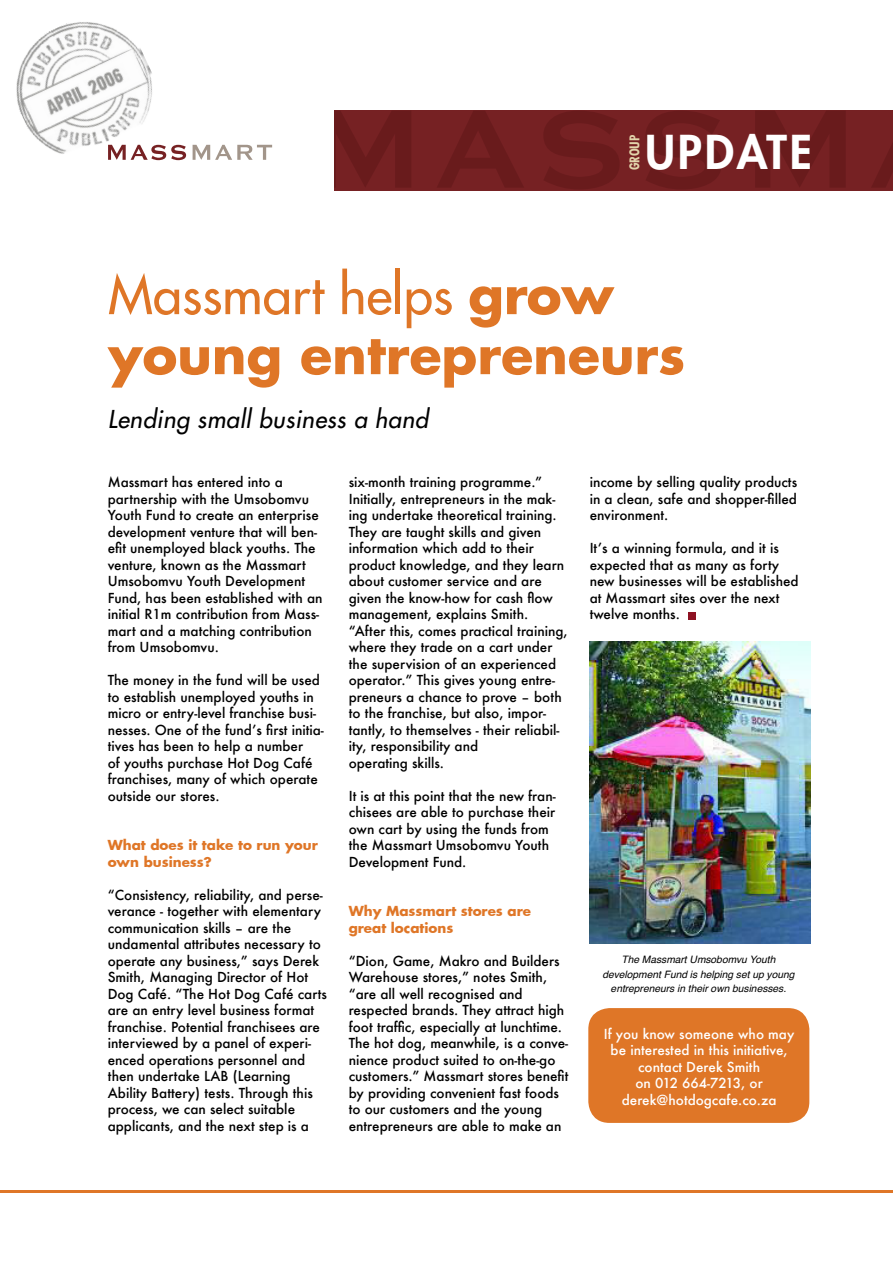
<style>
.page{position:relative;width:893px;height:1263px;background:#fff}
.page>*{position:absolute;margin:0;border:0;box-sizing:border-box;transform-origin:0 0}
.t1{font:700 52.5px/60px "Futura";color:#df7627}
.t2{font:800 45.45px "Futura";letter-spacing:.06em;color:#fff}
.t3{font:italic 24px "Futura";letter-spacing:.02em;color:#000}
.t4{font:700 condensed 13.8px "Futura BT";color:#e2d4ab}
.t5{font:500 13.5px/16.5px "Futura";color:#000}
.t6{font:500 13.5px/16.5px "Futura";color:#fff;text-align:center}
.t7{font:700 13.5px/16.5px "Futura";color:#df7627}
.t8{font:italic 10.2px/14.9px "Helvetica";color:#000;text-align:center}
.s1{font-weight:400}
</style>
<div class="page">
<div style="left:335px;top:110px;width:558px;height:81px;background:#762123"></div>
<svg style="left:646px;top:111px;width:75px;height:78px"></svg>
<svg style="left:544px;top:111px;width:75px;height:78px"></svg>
<svg style="left:755px;top:111px;width:90px;height:76px"></svg>
<svg style="left:872px;top:143px;width:21px;height:44px"></svg>
<svg style="left:335px;top:111px;width:76px;height:76px"></svg>
<svg style="left:437px;top:111px;width:86px;height:76px"></svg>
<hr style="left:0;top:1191px;width:893px;height:2px;background:#df7627">
<svg style="left:184px;top:146px;width:2px;height:13px"></svg>
<svg style="left:193px;top:145px;width:79px;height:15px"></svg>
<div style="left:688px;top:612px;width:8px;height:7px;background:#8e1223"></div>
<div style="left:588px;top:1008px;width:221px;height:115px;background:#df7627;border-radius:21px"></div>
<img style="left:589px;top:642px;width:221px;height:301px">
<img style="left:16px;top:22px;width:168px;height:139px">
<p class="t4" style="left:626px;top:170px;width:37px;rotate:-90deg">GROUP</p>
<h2 class="t2" style="left:645px;top:123px;width:168px">UPDATE</h2>
<h1 class="t1" style="left:108px;top:263px;width:579px"><span class="s1">Massmart helps</span> grow young entrepreneurs</h1>
<h3 class="t3" style="left:108px;top:404px;width:322px">Lending small business a hand</h3>
<p class="t5" style="left:108px;top:474px;width:216px">Massmart has entered into a partnership with the Umsobomvu<br>Youth Fund to create an enterprise development venture that will ben&shy;efit unemployed black youths. The venture, known as the Massmart<br>Umsobomvu Youth Development<br>Fund, has been established with an initial R1m contribution from Mass&shy;mart and a matching contribution from Umsobomvu.</p>
<p class="t5" style="left:108px;top:672px;width:218px">The money in the fund will be used to establish unemployed youths in micro or entry-level franchise busi&shy;nesses. One of the fund’s first initia&shy;tives has been to help a number<br>of youths purchase Hot Dog Café franchises, many of which operate outside our stores.</p>
<p class="t7" style="left:108px;top:837px;width:212px">What does it take to run your own business?</p>
<p class="t5" style="left:108px;top:886px;width:221px">“Consistency, reliability, and perse&shy;verance - together with elementary communication skills – are the undamental attributes necessary to operate any business,” says Derek Smith, Managing Director of Hot Dog Café. “The Hot Dog Café carts are an entry level business format franchise. Potential franchisees are interviewed by a panel of experi&shy;enced operations personnel and then undertake LAB (Learning Ability Battery) tests. Through this process, we can select suitable applicants, and the next step is a</p>
<p class="t5" style="left:349px;top:474px;width:221px">six-month training programme.”<br>Initially, entrepreneurs in the mak&shy;ing undertake theoretical training.<br>They are taught skills and given information which add to their product knowledge, and they learn about customer service and are given the know-how for cash flow management, explains Smith. “After this, comes practical training, where they trade on a cart under the supervision of an experienced operator.” This gives young entre&shy;preneurs a chance to prove – both to the franchise, but also, impor&shy;tantly, to themselves - their reliabil&shy;ity, responsibility and<br>operating skills.</p>
<p class="t5" style="left:349px;top:787px;width:208px">It is at this point that the new fran&shy;chisees are able to purchase their own cart by using the funds from the Massmart Umsobomvu Youth<br>Development Fund.</p>
<p class="t7" style="left:349px;top:902px;width:184px">Why Massmart stores are great locations</p>
<p class="t5" style="left:349px;top:952px;width:221px">“Dion, Game, Makro and Builders Warehouse stores,” notes Smith, “are all well recognised and respected brands. They attract high foot traffic, especially at lunchtime.<br>The hot dog, meanwhile, is a conve&shy;nience product suited to on-the-go customers.” Massmart stores benefit by providing convenient fast foods to our customers and the young entrepreneurs are able to make an</p>
<p class="t5" style="left:590px;top:474px;width:209px;text-align:justify">income by selling quality products in a clean, safe and shopper-filled environment.</p>
<p class="t5" style="left:590px;top:540px;width:211px">It’s a winning formula, and it is expected that as many as forty new businesses will be established at Massmart sites over the next twelve months.</p>
<p class="t8" style="left:602px;top:952px;width:194px">The Massmart Umsobomvu Youth development Fund is helping set up young entrepreneurs in their own businesses.</p>
<p class="t6" style="left:604px;top:1025px;width:192px">If you know someone who may be interested in this initiative, contact Derek Smith<br>on 012 664-7213, or derek@hotdogcafe.co.za</p>
</div>
